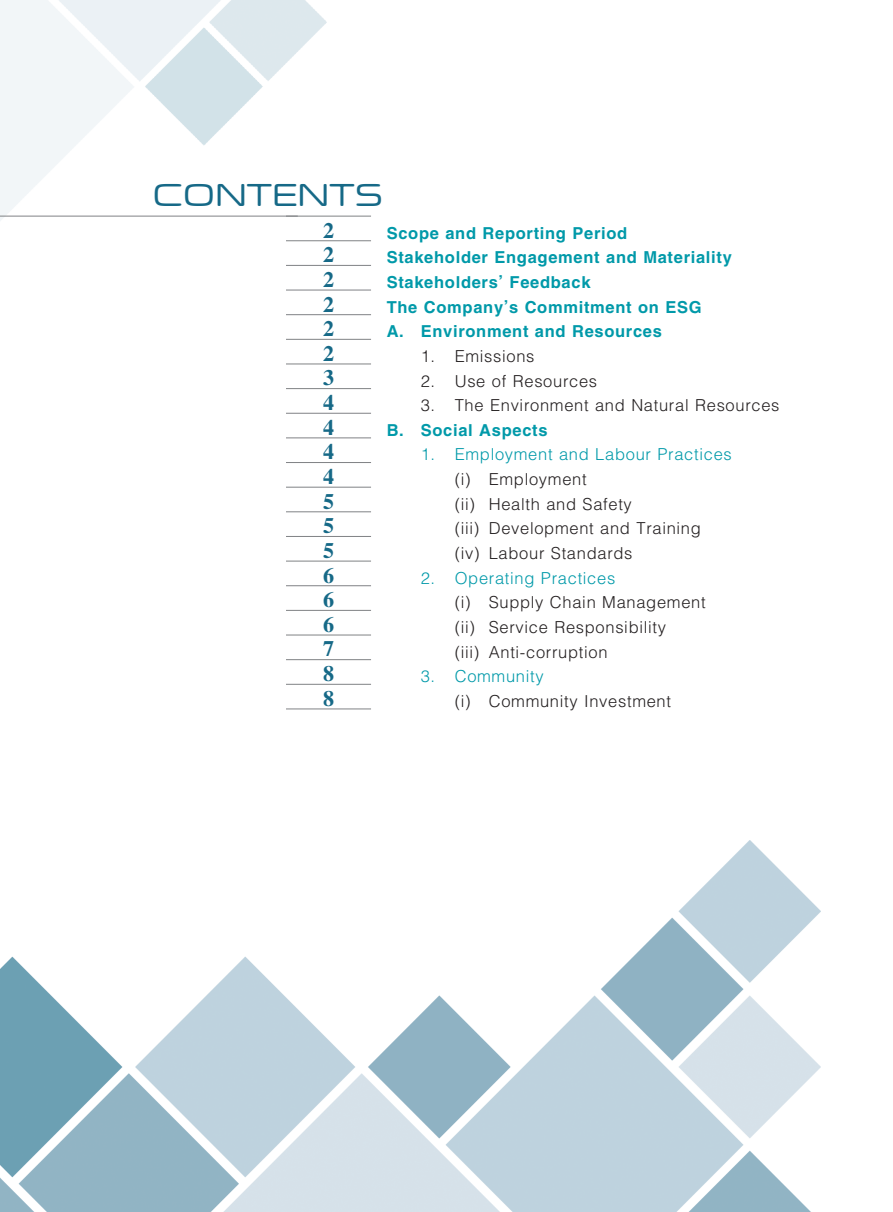
<style>
.page{position:relative;width:893px;height:1212px;background:#fff}
.page>*{position:absolute;margin:0;border:0;box-sizing:border-box;transform-origin:0 0}
.t1{font:32.1px "Eurostile Candy LT Com";color:#166987}
._1__內文{font:700 22.05px "Times LT Std";color:#166987}
._1__內文-2{font:300 16.5px "Helvetica LT Std";letter-spacing:.04em;color:#231f20}
._1__內文-3{font:700 16.5px "Helvetica LT Std";letter-spacing:.04em;color:#0099a9}
._1__內文-4{font:300 16.5px "Helvetica LT Std";letter-spacing:.04em;color:#0099a9}
</style>
<div class="page">
<img style="left:0;top:841px;width:820px;height:371px">
<img style="left:0;top:0;width:326px;height:265px">
<hr style="left:0;top:216px;width:298px;height:1px;background:#808285">
<hr style="left:286px;top:216px;width:85px;height:1px;background:#808285">
<hr style="left:286px;top:240px;width:85px;height:1px;background:#808285">
<hr style="left:286px;top:265px;width:85px;height:1px;background:#808285">
<hr style="left:286px;top:290px;width:85px;height:1px;background:#808285">
<hr style="left:286px;top:314px;width:85px;height:1px;background:#808285">
<hr style="left:286px;top:339px;width:85px;height:1px;background:#808285">
<hr style="left:286px;top:364px;width:85px;height:1px;background:#808285">
<hr style="left:286px;top:388px;width:85px;height:1px;background:#808285">
<hr style="left:286px;top:413px;width:85px;height:1px;background:#808285">
<hr style="left:286px;top:437px;width:85px;height:1px;background:#808285">
<hr style="left:286px;top:462px;width:85px;height:1px;background:#808285">
<hr style="left:286px;top:487px;width:85px;height:1px;background:#808285">
<hr style="left:286px;top:511px;width:85px;height:1px;background:#808285">
<hr style="left:286px;top:536px;width:85px;height:1px;background:#808285">
<hr style="left:286px;top:561px;width:85px;height:1px;background:#808285">
<hr style="left:286px;top:585px;width:85px;height:1px;background:#808285">
<hr style="left:286px;top:610px;width:85px;height:1px;background:#808285">
<hr style="left:286px;top:635px;width:85px;height:1px;background:#808285">
<hr style="left:286px;top:659px;width:85px;height:1px;background:#808285">
<hr style="left:286px;top:684px;width:85px;height:1px;background:#808285">
<hr style="left:286px;top:708px;width:85px;height:1px;background:#808285">
<h1 class="t1" style="left:153px;top:177px;width:232px">CONTENTS</h1>
<p class="_1__內文" style="left:323px;top:217px;width:13px">2</p>
<p class="_1__內文-3" style="left:387px;top:223px;width:242px">Scope and Reporting Period</p>
<p class="_1__內文" style="left:323px;top:242px;width:13px">2</p>
<p class="_1__內文-3" style="left:387px;top:247px;width:347px">Stakeholder Engagement and Materiality</p>
<p class="_1__內文" style="left:323px;top:266px;width:13px">2</p>
<p class="_1__內文-3" style="left:387px;top:272px;width:205px">Stakeholders’ Feedback</p>
<p class="_1__內文" style="left:323px;top:291px;width:13px">2</p>
<p class="_1__內文-3" style="left:387px;top:297px;width:317px">The Company’s Commitment on ESG</p>
<p class="_1__內文" style="left:323px;top:315px;width:13px">2</p>
<p class="_1__內文-3" style="left:387px;top:321px;width:277px">A. Environment and Resources</p>
<p class="_1__內文" style="left:323px;top:340px;width:13px">2</p>
<p class="_1__內文-2" style="left:421px;top:346px;width:115px">1. Emissions</p>
<p class="_1__內文" style="left:323px;top:365px;width:13px">3</p>
<p class="_1__內文-2" style="left:421px;top:370px;width:178px">2. Use of Resources</p>
<p class="_1__內文" style="left:323px;top:389px;width:13px">4</p>
<p class="_1__內文-2" style="left:421px;top:395px;width:360px">3. The Environment and Natural Resources</p>
<p class="_1__內文" style="left:323px;top:414px;width:13px">4</p>
<p class="_1__內文-3" style="left:387px;top:420px;width:162px">B. Social Aspects</p>
<p class="_1__內文" style="left:323px;top:439px;width:13px">4</p>
<p class="_1__內文-4" style="left:421px;top:444px;width:313px">1. Employment and Labour Practices</p>
<p class="_1__內文" style="left:323px;top:463px;width:13px">4</p>
<p class="_1__內文-2" style="left:455px;top:469px;width:133px">(i) Employment</p>
<p class="_1__內文" style="left:323px;top:488px;width:13px">5</p>
<p class="_1__內文-2" style="left:455px;top:493px;width:179px">(ii) Health and Safety</p>
<p class="_1__內文" style="left:323px;top:513px;width:13px">5</p>
<p class="_1__內文-2" style="left:455px;top:518px;width:248px">(iii) Development and Training</p>
<p class="_1__內文" style="left:323px;top:537px;width:13px">5</p>
<p class="_1__內文-2" style="left:455px;top:543px;width:179px">(iv) Labour Standards</p>
<p class="_1__內文" style="left:323px;top:562px;width:13px">6</p>
<p class="_1__內文-4" style="left:421px;top:567px;width:196px">2. Operating Practices</p>
<p class="_1__內文" style="left:323px;top:586px;width:13px">6</p>
<p class="_1__內文-2" style="left:455px;top:592px;width:252px">(i) Supply Chain Management</p>
<p class="_1__內文" style="left:323px;top:611px;width:13px">6</p>
<p class="_1__內文-2" style="left:455px;top:617px;width:213px">(ii) Service Responsibility</p>
<p class="_1__內文" style="left:323px;top:636px;width:13px">7</p>
<p class="_1__內文-2" style="left:455px;top:641px;width:154px">(iii) Anti-corruption</p>
<p class="_1__內文" style="left:323px;top:660px;width:13px">8</p>
<p class="_1__內文-4" style="left:421px;top:666px;width:124px">3. Community</p>
<p class="_1__內文" style="left:323px;top:685px;width:13px">8</p>
<p class="_1__內文-2" style="left:455px;top:691px;width:218px">(i) Community Investment</p>
</div>
